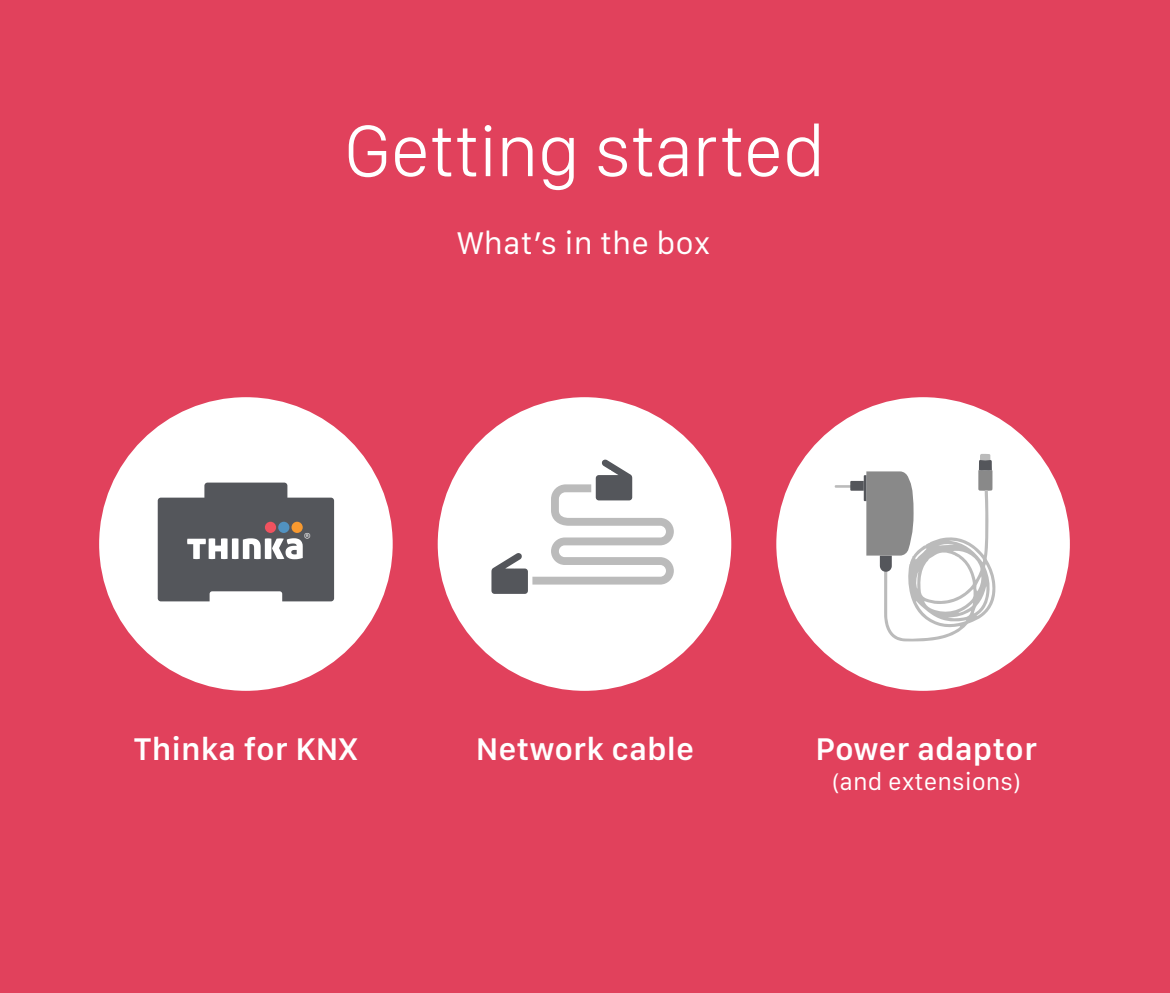
<style>
.page{position:relative;width:1170px;height:993px;background:#fff}
.page>*{position:absolute;margin:0;border:0;box-sizing:border-box;transform-origin:0 0}
.t1{font:300 75px "San Francisco Display";color:#fff}
.t2{font:600 32.5px "San Francisco Text";color:#fff}
.t3{font:32.5px "San Francisco Text";color:#fff}
.t4{font:25px "San Francisco Text";color:#fff}
.t5{font:12px "San Francisco Text";color:#fff}
</style>
<div class="page">
<div style="left:0;top:0;width:1169px;height:992px;background:#e1415c"></div>
<div style="left:437px;top:397px;width:294px;height:293px;background:#fff;border-radius:50%"></div>
<div style="left:99px;top:397px;width:293px;height:293px;background:#fff;border-radius:50%"></div>
<div style="left:776px;top:397px;width:293px;height:293px;background:#fff;border-radius:50%"></div>
<svg style="left:491px;top:459px;width:183px;height:135px"></svg>
<svg style="left:834px;top:454px;width:162px;height:187px"></svg>
<svg style="left:158px;top:482px;width:176px;height:119px"></svg>
<div style="left:291px;top:521px;width:12px;height:11px;background:#f8992f;border-radius:50%"></div>
<div style="left:278px;top:521px;width:11px;height:11px;background:#5192c1;border-radius:50%"></div>
<div style="left:265px;top:521px;width:11px;height:11px;background:#f0525f;border-radius:50%"></div>
<h1 class="t1" style="left:344px;top:105px;width:482px">Getting started</h1>
<p class="t3" style="left:456px;top:222px;width:255px">What’s in the box</p>
<p class="t5" style="left:304px;top:529px;width:9px">®</p>
<p class="t2" style="left:134px;top:728px;width:225px">Thinka for KNX</p>
<p class="t2" style="left:475px;top:728px;width:220px">Network cable</p>
<p class="t2" style="left:815px;top:728px;width:223px">Power adaptor</p>
<p class="t4" style="left:831px;top:765px;width:191px">(and extensions)</p>
</div>
